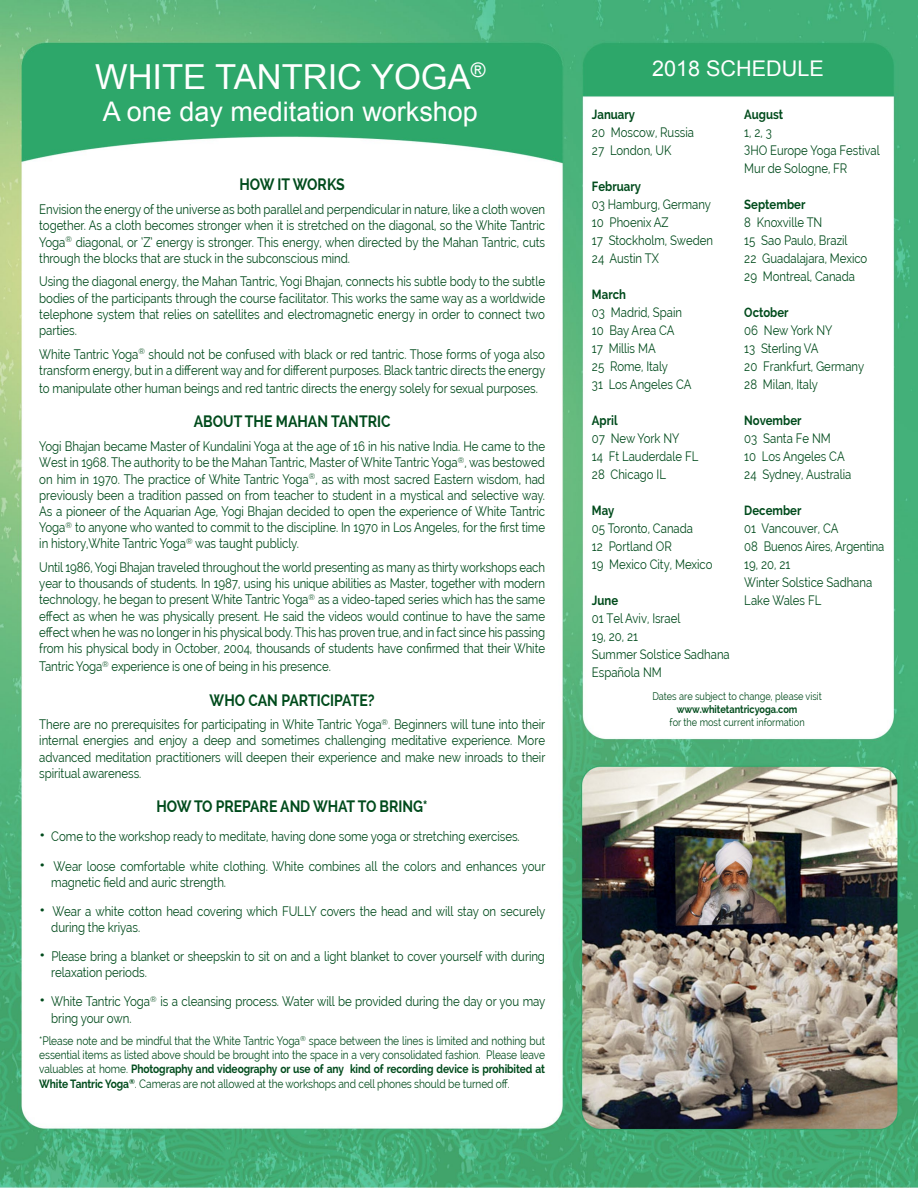
<style>
.page{position:relative;width:918px;height:1188px;background:#fff}
.page>*{position:absolute;margin:0;border:0;box-sizing:border-box;transform-origin:0 0}
.t1{font:34.5px "Arial";color:#fff}
.t2{font:27px "Arial";color:#fff}
.t3{font:21.6px "Arial";color:#fff}
.t4{font:700 16.5px "Raleway";color:#004b1c;scale:.85 1}
.t5{font:13.5px/16.2px "Raleway";letter-spacing:-.005em;color:#004b1c;text-align:justify;scale:.85 1}
.t6{font:13.35px/18px "Raleway";color:#004b1c;scale:.85 1}
.t7{font:700 13.35px "Raleway";color:#004b1c;scale:.85 1}
.t8{font:12px/14.4px "Raleway";letter-spacing:-.01em;color:#004b1c;text-align:justify;scale:.85 1}
.t9{font:10.8px "Raleway";color:#004b1c;scale:.85 1}
.t10{font:700 10.8px "Raleway";color:#004b1c;scale:.85 1}
.s1{font-size:18px}
.s2{font-weight:700}
</style>
<div class="page">
<img style="left:0;top:0;width:918px;height:1188px">
<h1 class="t1" style="left:95px;top:54px;width:392px">WHITE TANTRIC YOGA<sup>®</sup></h1>
<h3 class="t3" style="left:652px;top:55px;width:173px">2018 SCHEDULE</h3>
<h2 class="t2" style="left:103px;top:94px;width:377px">A one day meditation workshop</h2>
<p class="t7" style="left:744px;top:106px;width:47px">August</p>
<p class="t6" style="left:744px;top:123px;width:161px">1, 2, 3<br>3HO Europe Yoga Festival<br>Mur de Sologne, FR</p>
<p class="t7" style="left:744px;top:196px;width:73px">September</p>
<p class="t6" style="left:744px;top:213px;width:146px">8 Knoxville TN<br>15 Sao Paulo, Brazil<br>22 Guadalajara, Mexico<br>29 Montreal, Canada</p>
<p class="t7" style="left:744px;top:304px;width:54px">October</p>
<p class="t6" style="left:744px;top:321px;width:143px">06 New York NY<br>13 Sterling VA<br>20 Frankfurt, Germany<br>28 Milan, Italy</p>
<p class="t7" style="left:744px;top:412px;width:69px">November</p>
<p class="t6" style="left:744px;top:429px;width:128px">03 Santa Fe NM<br>10 Los Angeles CA<br>24 Sydney, Australia</p>
<p class="t7" style="left:744px;top:502px;width:69px">December</p>
<p class="t6" style="left:744px;top:519px;width:166px">01 Vancouver, CA<br>08 Buenos Aires, Argentina<br>19, 20, 21<br>Winter Solstice Sadhana<br>Lake Wales FL</p>
<p class="t7" style="left:592px;top:106px;width:52px">January</p>
<p class="t6" style="left:592px;top:123px;width:122px">20 Moscow, Russia<br>27 London, UK</p>
<p class="t7" style="left:592px;top:178px;width:59px">February</p>
<p class="t6" style="left:592px;top:195px;width:144px">03 Hamburg, Germany<br>10 Phoenix AZ<br>17 Stockholm, Sweden<br>24 Austin TX</p>
<p class="t7" style="left:592px;top:286px;width:42px">March</p>
<p class="t6" style="left:592px;top:303px;width:119px">03 Madrid, Spain<br>10 Bay Area CA<br>17 Millis MA<br>25 Rome, Italy<br>31 Los Angeles CA</p>
<p class="t7" style="left:592px;top:412px;width:32px">April</p>
<p class="t6" style="left:592px;top:429px;width:127px">07 New York NY<br>14 Ft Lauderdale FL<br>28 Chicago IL</p>
<p class="t7" style="left:592px;top:502px;width:28px">May</p>
<p class="t6" style="left:592px;top:519px;width:143px">05 Toronto, Canada<br>12 Portland OR<br>19 Mexico City, Mexico</p>
<p class="t7" style="left:592px;top:592px;width:32px">June</p>
<p class="t6" style="left:592px;top:609px;width:164px">01 Tel Aviv, Israel<br>19, 20, 21<br>Summer Solstice Sadhana<br>Española NM</p>
<p class="t9" style="left:652px;top:690px;width:201px">Dates are subject to change, please visit</p>
<p class="t10" style="left:677px;top:703px;width:143px">www.whitetantricyoga.com</p>
<p class="t9" style="left:670px;top:716px;width:160px">for the most current information</p>
<p class="t4" style="left:240px;top:175px;width:125px">HOW IT WORKS</p>
<p class="t5" style="left:39px;top:201px;width:597px">Envision the energy of the universe as both parallel and perpendicular in nature, like a cloth woven together. As a cloth becomes stronger when it is stretched on the diagonal, so the White Tantric Yoga<sup>®</sup> diagonal, or ‘Z’ energy is stronger. This energy, when directed by the Mahan Tantric, cuts through the blocks that are stuck in the subconscious mind.</p>
<p class="t5" style="left:39px;top:274px;width:597px">Using the diagonal energy, the Mahan Tantric, Yogi Bhajan, connects his subtle body to the subtle bodies of the participants through the course facilitator. This works the same way as a worldwide telephone system that relies on satellites and electromagnetic energy in order to connect two parties.</p>
<p class="t5" style="left:39px;top:346px;width:597px">White Tantric Yoga<sup>®</sup> should not be confused with black or red tantric. Those forms of yoga also transform energy, but in a different way and for different purposes. Black tantric directs the energy</p>
<p class="t5" style="left:39px;top:380px;width:588px">to manipulate other human beings and red tantric directs the energy solely for sexual purposes.</p>
<p class="t4" style="left:194px;top:412px;width:233px">ABOUT THE MAHAN TANTRIC</p>
<p class="t5" style="left:39px;top:438px;width:597px">Yogi Bhajan became Master of Kundalini Yoga at the age of 16 in his native India. He came to the West in 1968. The authority to be the Mahan Tantric, Master of White Tantric Yoga<sup>®</sup>, was bestowed on him in 1970. The practice of White Tantric Yoga<sup>®</sup>, as with most sacred Eastern wisdom, had previously been a tradition passed on from teacher to student in a mystical and selective way.<br>As a pioneer of the Aquarian Age, Yogi Bhajan decided to open the experience of White Tantric Yoga<sup>®</sup> to anyone who wanted to commit to the discipline. In 1970 in Los Angeles, for the first time in history,White Tantric Yoga<sup>®</sup> was taught publicly.</p>
<p class="t5" style="left:39px;top:559px;width:597px">Until 1986, Yogi Bhajan traveled throughout the world presenting as many as thirty workshops each year to thousands of students. In 1987, using his unique abilities as Master, together with modern technology, he began to present White Tantric Yoga<sup>®</sup> as a video-taped series which has the same effect as when he was physically present. He said the videos would continue to have the same effect when he was no longer in his physical body. This has proven true, and in fact since his passing from his physical body in October, 2004, thousands of students have confirmed that their White</p>
<p class="t5" style="left:39px;top:658px;width:345px">Tantric Yoga<sup>®</sup> experience is one of being in his presence.</p>
<p class="t4" style="left:210px;top:690px;width:196px">WHO CAN PARTICIPATE?</p>
<p class="t5" style="left:39px;top:716px;width:597px">There are no prerequisites for participating in White Tantric Yoga<sup>®</sup>. Beginners will tune into their internal energies and enjoy a deep and sometimes challenging meditative experience. More advanced meditation practitioners will deepen their experience and make new inroads to their spiritual awareness.</p>
<p class="t4" style="left:157px;top:797px;width:321px">HOW TO PREPARE AND WHAT TO BRING*</p>
<p class="t5" style="left:39px;top:829px;width:567px"><span class="s1">•</span> Come to the workshop ready to meditate, having done some yoga or stretching exercises.</p>
<p class="t5" style="left:51px;top:858px;width:583px;text-indent:-12px"><span class="s1">•</span> Wear loose comfortable white clothing. White combines all the colors and enhances your magnetic field and auric strength.</p>
<p class="t5" style="left:51px;top:903px;width:583px;text-indent:-12px"><span class="s1">•</span> Wear a white cotton head covering which FULLY covers the head and will stay on securely during the kriyas.</p>
<p class="t5" style="left:51px;top:948px;width:582px;text-indent:-12px"><span class="s1">•</span> Please bring a blanket or sheepskin to sit on and a light blanket to cover yourself with during relaxation periods.</p>
<p class="t5" style="left:51px;top:994px;width:583px;text-indent:-12px"><span class="s1">•</span> White Tantric Yoga<sup>®</sup> is a cleansing process. Water will be provided during the day or you may bring your own.</p>
<p class="t8" style="left:39px;top:1033px;width:597px">*Please note and be mindful that the White Tantric Yoga<sup>®</sup> space between the lines is limited and nothing but essential items as listed above should be brought into the space in a very consolidated fashion. Please leave valuables at home. <span class="s2">Photography and videography or use of any kind of recording device is prohibited at White Tantric Yoga</span><sup>®</sup>. Cameras are not allowed at the workshops and cell phones should be turned off.</p>
</div>
